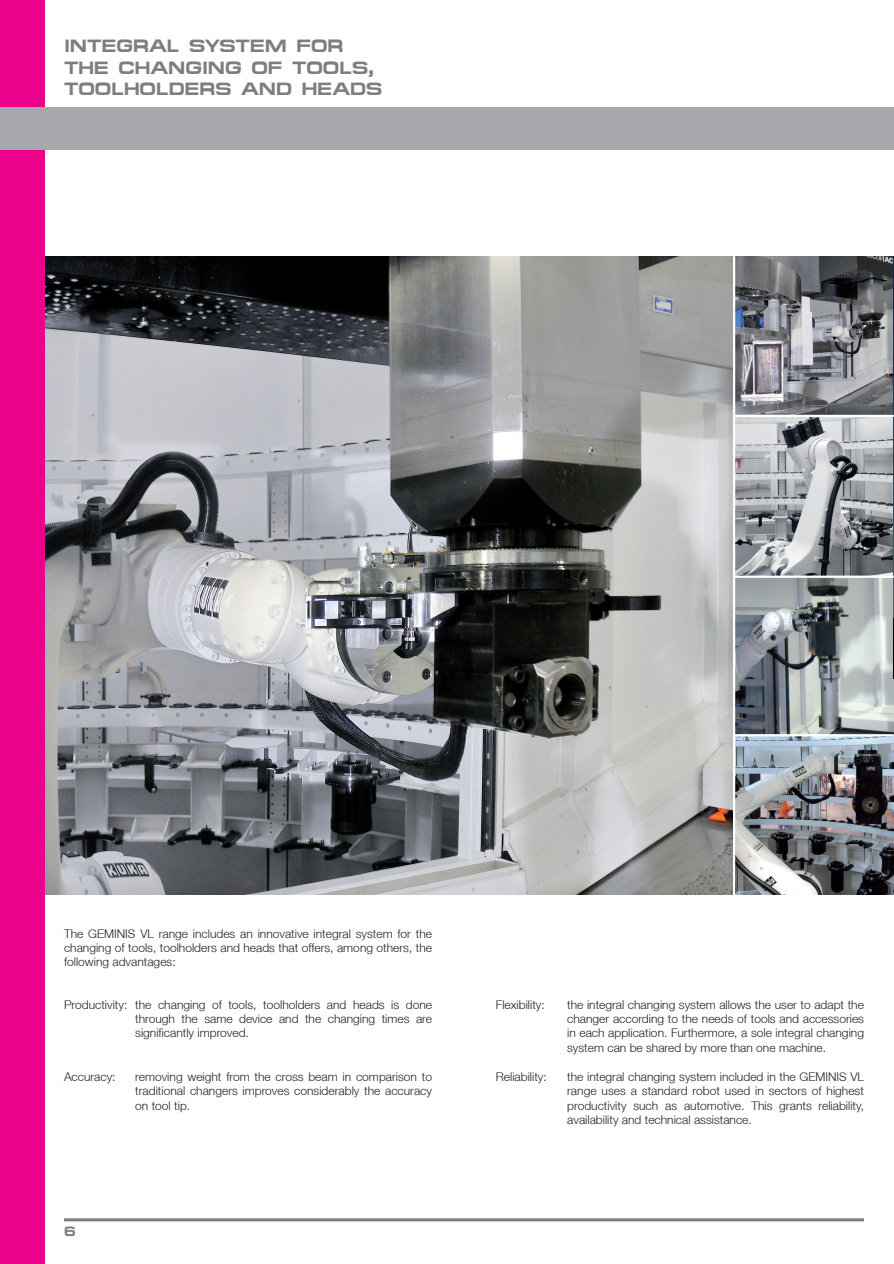
<style>
.page{position:relative;width:894px;height:1264px;background:#fff}
.page>*{position:absolute;margin:0;border:0;box-sizing:border-box;transform-origin:0 0}
.t1{font:700 18px/21.6px "Micro Extend FLF";color:#7c7e81}
.t2{font:700 13.5px "Micro Extend FLF";color:#7c7e81}
.t3{font:300 12px/14.4px "Helvetica Neue LT";color:#231f20;text-align:justify}
</style>
<div class="page">
<img style="left:45px;top:256px;width:687px;height:638px">
<img style="left:735px;top:256px;width:158px;height:638px">
<svg style="left:735px;top:577px;width:158px;height:157px;background:#92999b"></svg>
<img style="left:893px;top:256px;width:1px;height:422px">
<hr style="left:64px;top:1218px;width:799px;height:3px;background:#7c7e81">
<div style="left:0;top:0;width:45px;height:1263px;background:#ed028c"></div>
<div style="left:0;top:106px;width:893px;height:43px;background:#a8a9ad"></div>
<hr style="left:734px;top:415px;width:159px;height:2px;background:#fff">
<hr style="left:734px;top:575px;width:159px;height:2px;background:#fff">
<hr style="left:734px;top:734px;width:159px;height:2px;background:#fff">
<p class="t1" style="left:64px;top:35px;width:320px">INTEGRAL SYSTEM FOR<br>THE CHANGING OF TOOLS,<br>TOOLHOLDERS AND HEADS</p>
<p class="t3" style="left:64px;top:925px;width:369px">The GEMINIS VL range includes an innovative integral system for the changing of tools, toolholders and heads that offers, among others, the following advantages:</p>
<p class="t3" style="left:64px;top:996px;width:65px">Productivity:</p>
<p class="t3" style="left:135px;top:996px;width:298px">the changing of tools, toolholders and heads is done through the same device and the changing times are significantly improved.</p>
<p class="t3" style="left:64px;top:1068px;width:53px">Accuracy:</p>
<p class="t3" style="left:135px;top:1068px;width:298px">removing weight from the cross beam in comparison to traditional changers improves considerably the accuracy on tool tip.</p>
<p class="t2" style="left:64px;top:1223px;width:13px">6</p>
<p class="t3" style="left:496px;top:996px;width:50px">Flexibility:</p>
<p class="t3" style="left:496px;top:1068px;width:52px">Reliability:</p>
<p class="t3" style="left:567px;top:996px;width:298px">the integral changing system allows the user to adapt the changer according to the needs of tools and accessories in each application. Furthermore, a sole integral changing system can be shared by more than one machine.</p>
<p class="t3" style="left:567px;top:1068px;width:298px">the integral changing system included in the GEMINIS VL range uses a standard robot used in sectors of highest productivity such as automotive. This grants reliability, availability and technical assistance.</p>
</div>
